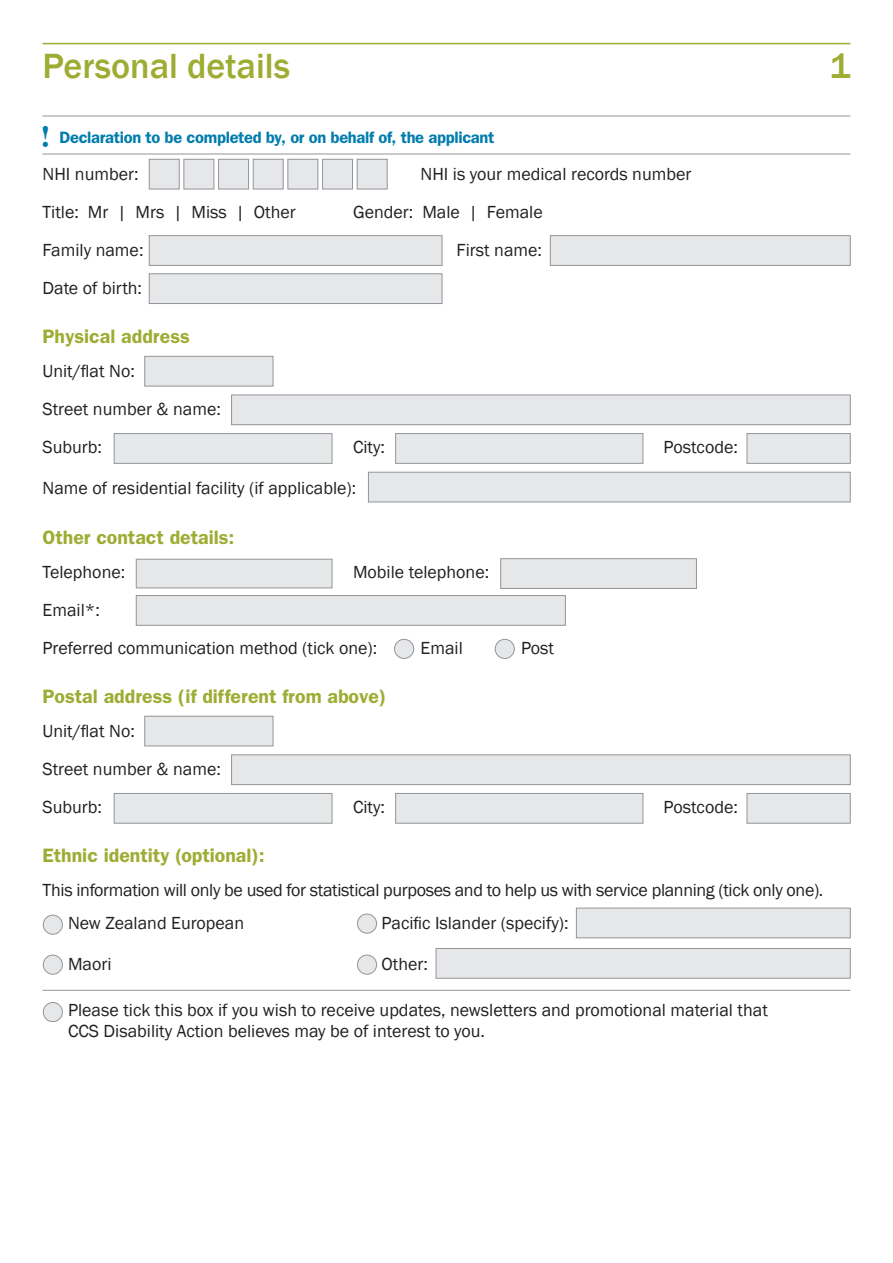
<style>
.page{position:relative;width:893px;height:1263px;background:#fff}
.page>*{position:absolute;margin:0;border:0;box-sizing:border-box;transform-origin:0 0}
.large_green_headings{font:500 36px "Franklin Gothic";color:#9dad34}
.t1{font:700 30.6px "Times";color:#007dad}
.Headings{font:600 19.5px "Franklin Gothic";color:#9dad34}
.Form_field_text{font:18px/21px "Franklin Gothic";color:#231f20}
.Text{font:18px "Franklin Gothic";letter-spacing:-.02em;color:#231f20}
.intro{font:600 16.5px "Franklin Gothic";letter-spacing:-.02em;color:#007dad}
</style>
<div class="page">
<div style="left:149px;top:235px;width:293px;height:31px;background:#e6e7e9;border:1px solid #939598"></div>
<div style="left:550px;top:235px;width:300px;height:31px;background:#e6e7e9;border:1px solid #939598"></div>
<div style="left:149px;top:274px;width:293px;height:30px;background:#e6e7e9;border:1px solid #939598"></div>
<div style="left:231px;top:395px;width:619px;height:30px;background:#e6e7e9;border:1px solid #939598"></div>
<div style="left:576px;top:908px;width:274px;height:30px;background:#e6e7e9;border:1px solid #939598"></div>
<div style="left:145px;top:356px;width:128px;height:30px;background:#e6e7e9;border:1px solid #939598"></div>
<div style="left:114px;top:433px;width:218px;height:30px;background:#e6e7e9;border:1px solid #939598"></div>
<div style="left:395px;top:433px;width:248px;height:30px;background:#e6e7e9;border:1px solid #939598"></div>
<div style="left:747px;top:433px;width:103px;height:30px;background:#e6e7e9;border:1px solid #939598"></div>
<hr style="left:43px;top:43px;width:807px;height:1px;background:#9dad34">
<hr style="left:43px;top:116px;width:807px;height:1px;background:#939598">
<hr style="left:43px;top:154px;width:807px;height:1px;background:#939598">
<hr style="left:43px;top:990px;width:807px;height:1px;background:#939598">
<div style="left:231px;top:755px;width:619px;height:30px;background:#e6e7e9;border:1px solid #939598"></div>
<div style="left:145px;top:716px;width:128px;height:30px;background:#e6e7e9;border:1px solid #939598"></div>
<div style="left:114px;top:793px;width:218px;height:30px;background:#e6e7e9;border:1px solid #939598"></div>
<div style="left:395px;top:793px;width:248px;height:30px;background:#e6e7e9;border:1px solid #939598"></div>
<div style="left:747px;top:793px;width:103px;height:30px;background:#e6e7e9;border:1px solid #939598"></div>
<div style="left:436px;top:948px;width:414px;height:30px;background:#e6e7e9;border:1px solid #939598"></div>
<div style="left:43px;top:915px;width:19px;height:19px;background:#e6e7e9;border-radius:50%"></div>
<div style="left:43px;top:915px;width:20px;height:19px;border:1px solid #939598;border-radius:50%"></div>
<div style="left:357px;top:914px;width:20px;height:19px;background:#e6e7e9;border-radius:50%"></div>
<div style="left:357px;top:914px;width:20px;height:19px;border:1px solid #939598;border-radius:50%"></div>
<div style="left:43px;top:955px;width:19px;height:19px;background:#e6e7e9;border-radius:50%"></div>
<div style="left:43px;top:955px;width:20px;height:19px;border:1px solid #939598;border-radius:50%"></div>
<div style="left:43px;top:1002px;width:19px;height:20px;background:#e6e7e9;border-radius:50%"></div>
<div style="left:43px;top:1002px;width:20px;height:20px;border:1px solid #939598;border-radius:50%"></div>
<div style="left:357px;top:955px;width:20px;height:19px;background:#e6e7e9;border-radius:50%"></div>
<div style="left:357px;top:955px;width:20px;height:19px;border:1px solid #939598;border-radius:50%"></div>
<div style="left:500px;top:558px;width:197px;height:31px;background:#e6e7e9;border:1px solid #939598"></div>
<div style="left:136px;top:595px;width:430px;height:30px;background:#e6e7e9;border:1px solid #939598"></div>
<div style="left:136px;top:559px;width:196px;height:29px;background:#e6e7e9;border:1px solid #939598"></div>
<div style="left:394px;top:639px;width:20px;height:19px;background:#e6e7e9;border-radius:50%"></div>
<div style="left:394px;top:639px;width:20px;height:20px;border:1px solid #939598;border-radius:50%"></div>
<div style="left:495px;top:639px;width:19px;height:19px;background:#e6e7e9;border-radius:50%"></div>
<div style="left:495px;top:639px;width:19px;height:20px;border:1px solid #939598;border-radius:50%"></div>
<div style="left:368px;top:472px;width:482px;height:30px;background:#e6e7e9;border:1px solid #939598"></div>
<div style="left:149px;top:159px;width:30px;height:30px;background:#e6e7e9;border:1px solid #939598"></div>
<div style="left:253px;top:159px;width:30px;height:30px;background:#e6e7e9;border:1px solid #939598"></div>
<div style="left:218px;top:159px;width:31px;height:30px;background:#e6e7e9;border:1px solid #939598"></div>
<div style="left:322px;top:159px;width:31px;height:30px;background:#e6e7e9;border:1px solid #939598"></div>
<div style="left:184px;top:159px;width:30px;height:30px;background:#e6e7e9;border:1px solid #939598"></div>
<div style="left:288px;top:159px;width:30px;height:30px;background:#e6e7e9;border:1px solid #939598"></div>
<div style="left:357px;top:159px;width:30px;height:30px;background:#e6e7e9;border:1px solid #939598"></div>
<p class="large_green_headings" style="left:43px;top:44px;width:249px">Personal details</p>
<p class="large_green_headings" style="left:829px;top:44px;width:23px">1</p>
<p class="t1" style="left:40px;top:108px;width:12px">!</p>
<p class="intro" style="left:60px;top:128px;width:436px">Declaration to be completed by, or on behalf of, the applicant</p>
<p class="Form_field_text" style="left:43px;top:164px;width:98px">NHI number:</p>
<p class="Form_field_text" style="left:421px;top:164px;width:272px">NHI is your medical records number</p>
<p class="Form_field_text" style="left:43px;top:202px;width:255px">Title: Mr | Mrs | Miss | Other</p>
<p class="Form_field_text" style="left:353px;top:202px;width:191px">Gender: Male | Female</p>
<p class="Form_field_text" style="left:43px;top:240px;width:102px">Family name:</p>
<p class="Form_field_text" style="left:457px;top:240px;width:87px">First name:</p>
<p class="Form_field_text" style="left:43px;top:278px;width:101px">Date of birth:</p>
<p class="Headings" style="left:43px;top:325px;width:149px">Physical address</p>
<p class="Form_field_text" style="left:43px;top:361px;width:94px">Unit/flat No:</p>
<p class="Form_field_text" style="left:43px;top:399px;width:180px">Street number &amp; name:</p>
<p class="Form_field_text" style="left:43px;top:437px;width:61px">Suburb:</p>
<p class="Form_field_text" style="left:353px;top:437px;width:34px">City:</p>
<p class="Form_field_text" style="left:664px;top:437px;width:76px">Postcode:</p>
<p class="Form_field_text" style="left:43px;top:478px;width:315px">Name of residential facility (if applicable):</p>
<p class="Headings" style="left:43px;top:525px;width:193px">Other contact details:</p>
<p class="Form_field_text" style="left:43px;top:561px;width:84px">Telephone:</p>
<p class="Form_field_text" style="left:353px;top:561px;width:138px">Mobile telephone:</p>
<p class="Form_field_text" style="left:43px;top:599px;width:59px">Email*:</p>
<p class="Form_field_text" style="left:43px;top:637px;width:336px">Preferred communication method (tick one):</p>
<p class="Form_field_text" style="left:421px;top:637px;width:44px">Email</p>
<p class="Form_field_text" style="left:521px;top:637px;width:35px">Post</p>
<p class="Headings" style="left:43px;top:685px;width:345px">Postal address (if different from above)</p>
<p class="Form_field_text" style="left:43px;top:721px;width:94px">Unit/flat No:</p>
<p class="Form_field_text" style="left:43px;top:759px;width:180px">Street number &amp; name:</p>
<p class="Form_field_text" style="left:43px;top:797px;width:61px">Suburb:</p>
<p class="Form_field_text" style="left:353px;top:797px;width:34px">City:</p>
<p class="Form_field_text" style="left:664px;top:797px;width:76px">Postcode:</p>
<p class="Headings" style="left:43px;top:844px;width:224px">Ethnic identity (optional):</p>
<p class="Text" style="left:43px;top:879px;width:782px">This information will only be used for statistical purposes and to help us with service planning (tick only one).</p>
<p class="Form_field_text" style="left:68px;top:912px;width:178px">New Zealand European</p>
<p class="Form_field_text" style="left:382px;top:912px;width:189px">Pacific Islander (specify):</p>
<p class="Form_field_text" style="left:68px;top:953px;width:45px">Maori</p>
<p class="Form_field_text" style="left:382px;top:953px;width:48px">Other:</p>
<p class="Form_field_text" style="left:68px;top:1000px;width:701px">Please tick this box if you wish to receive updates, newsletters and promotional material that<br>CCS Disability Action believes may be of interest to you.</p>
</div>
